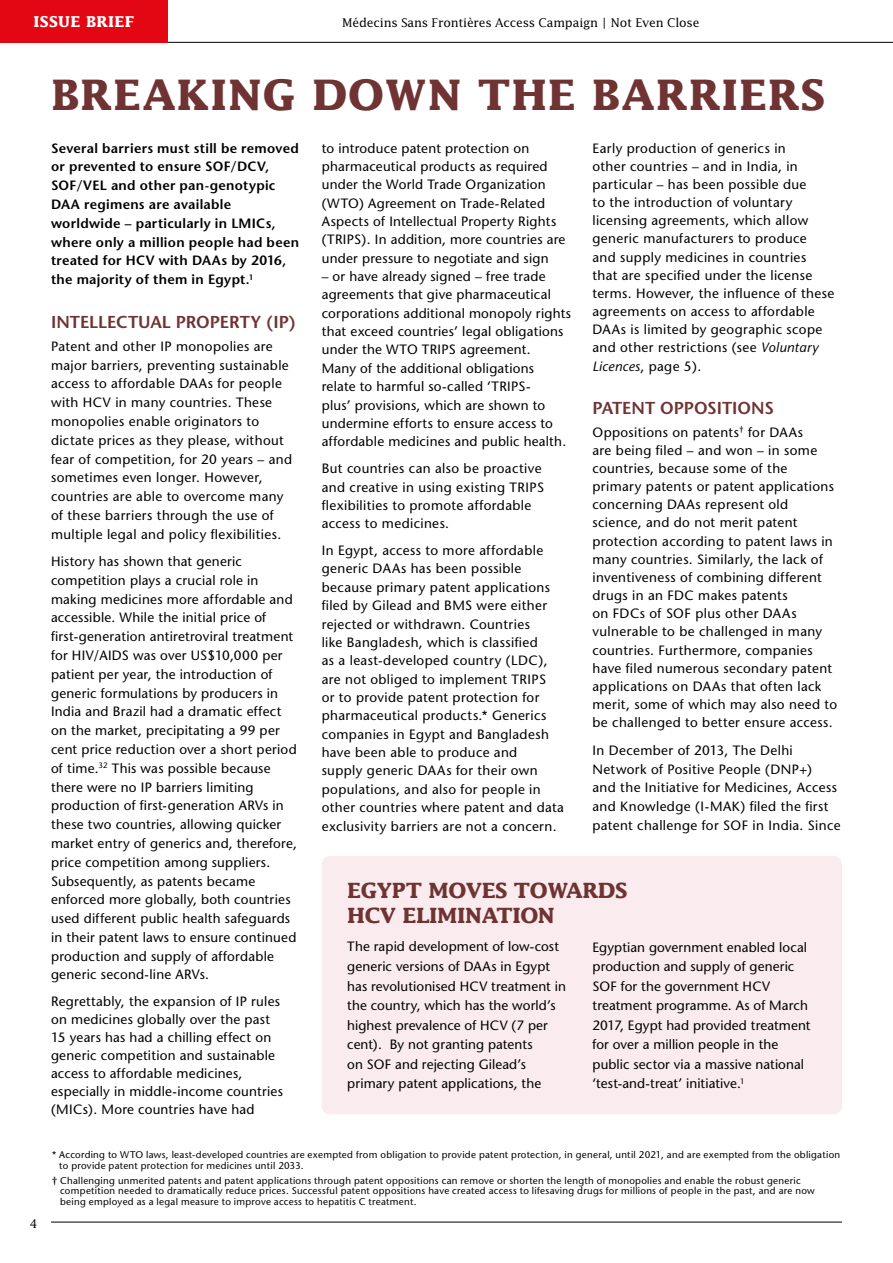
<style>
.page{position:relative;width:893px;height:1263px;background:#fff}
.page>*{position:absolute;margin:0;border:0;box-sizing:border-box;transform-origin:0 0}
.t1{font:700 42px "Lucida";letter-spacing:.02em;color:#6e3332}
.t2{font:700 21px/25.2px "Lucida";letter-spacing:-.02em;color:#6e3332}
.t3{font:600 17.25px "Stone Sans";color:#6e3332}
.t4{font:700 15px "Lucida";letter-spacing:.02em;color:#fff}
.t5{font:13.5px/18.3px "Stone Sans";letter-spacing:.02em;color:#000}
.t6{font:600 13.5px/18.8px "Stone Sans";letter-spacing:.02em;color:#000}
.t7{font:12px "Lucida";letter-spacing:-.015em;color:#000}
.t8{font:9.75px/10.5px "Stone Sans";letter-spacing:.03em;color:#000}
.s1{font-style:italic}
</style>
<div class="page">
<div style="left:322px;top:856px;width:520px;height:258px;background:#faecee;border-radius:9px"></div>
<hr style="left:0;top:42px;width:893px;height:1px;background:#000">
<hr style="left:51px;top:1222px;width:791px;height:1px;background:#000">
<div style="left:0;top:0;width:168px;height:43px;background:#e30613"></div>
<p class="t4" style="left:34px;top:13px;width:102px">ISSUE BRIEF</p>
<p class="t7" style="left:342px;top:15px;width:359px">Médecins Sans Frontières Access Campaign | Not Even Close</p>
<h1 class="t1" style="left:51px;top:69px;width:776px">BREAKING DOWN THE BARRIERS</h1>
<p class="t6" style="left:51px;top:138px;width:250px">Several barriers must still be removed or prevented to ensure SOF/DCV, SOF/VEL and other pan-genotypic DAA regimens are available worldwide – particularly in LMICs, where only a million people had been treated for HCV with DAAs by 2016, the majority of them in Egypt.<sup>1</sup></p>
<p class="t3" style="left:51px;top:311px;width:246px">INTELLECTUAL PROPERTY (IP)</p>
<p class="t5" style="left:51px;top:337px;width:243px;line-height:18.8px">Patent and other IP monopolies are major barriers, preventing sustainable access to affordable DAAs for people with HCV in many countries. These monopolies enable originators to dictate prices as they please, without fear of competition, for 20 years – and sometimes even longer. However, countries are able to overcome many of these barriers through the use of multiple legal and policy flexibilities.</p>
<p class="t5" style="left:51px;top:552px;width:247px;line-height:18.8px">History has shown that generic competition plays a crucial role in making medicines more affordable and accessible. While the initial price of first-generation antiretroviral treatment for HIV/AIDS was over US$10,000 per patient per year, the introduction of generic formulations by producers in India and Brazil had a dramatic effect on the market, precipitating a 99 per cent price reduction over a short period of time.<sup>32</sup> This was possible because there were no IP barriers limiting production of first-generation ARVs in these two countries, allowing quicker market entry of generics and, therefore, price competition among suppliers.<br>Subsequently, as patents became enforced more globally, both countries used different public health safeguards in their patent laws to ensure continued production and supply of affordable generic second-line ARVs.</p>
<p class="t5" style="left:51px;top:992px;width:234px">Regrettably, the expansion of IP rules on medicines globally over the past 15 years has had a chilling effect on generic competition and sustainable access to affordable medicines, especially in middle-income countries (MICs). More countries have had</p>
<p class="t5" style="left:322px;top:139px;width:245px">to introduce patent protection on pharmaceutical products as required under the World Trade Organization (WTO) Agreement on Trade-Related Aspects of Intellectual Property Rights (TRIPS). In addition, more countries are under pressure to negotiate and sign</p>
<p class="t5" style="left:322px;top:267px;width:251px">– or have already signed – free trade agreements that give pharmaceutical corporations additional monopoly rights that exceed countries’ legal obligations under the WTO TRIPS agreement.<br>Many of the additional obligations relate to harmful so-called ‘TRIPS-<br>plus’ provisions, which are shown to undermine efforts to ensure access to affordable medicines and public health.</p>
<p class="t5" style="left:322px;top:459px;width:224px">But countries can also be proactive and creative in using existing TRIPS flexibilities to promote affordable access to medicines.</p>
<p class="t5" style="left:322px;top:541px;width:244px">In Egypt, access to more affordable generic DAAs has been possible because primary patent applications filed by Gilead and BMS were either rejected or withdrawn. Countries<br>like Bangladesh, which is classified<br>as a least-developed country (LDC), are not obliged to implement TRIPS<br>or to provide patent protection for pharmaceutical products.* Generics companies in Egypt and Bangladesh have been able to produce and<br>supply generic DAAs for their own populations, and also for people in other countries where patent and data exclusivity barriers are not a concern.</p>
<p class="t5" style="left:592px;top:139px;width:243px">Early production of generics in<br>other countries – and in India, in particular – has been possible due<br>to the introduction of voluntary licensing agreements, which allow generic manufacturers to produce<br>and supply medicines in countries that are specified under the license terms. However, the influence of these agreements on access to affordable DAAs is limited by geographic scope and other restrictions (see <span class="s1">Voluntary Licences</span>, page 5).</p>
<p class="t3" style="left:592px;top:397px;width:183px">PATENT OPPOSITIONS</p>
<p class="t5" style="left:592px;top:423px;width:246px">Oppositions on patents<sup>†</sup> for DAAs<br>are being filed – and won – in some countries, because some of the primary patents or patent applications concerning DAAs represent old science, and do not merit patent protection according to patent laws in many countries. Similarly, the lack of inventiveness of combining different drugs in an FDC makes patents<br>on FDCs of SOF plus other DAAs vulnerable to be challenged in many countries. Furthermore, companies have filed numerous secondary patent applications on DAAs that often lack merit, some of which may also need to be challenged to better ensure access.</p>
<p class="t5" style="left:592px;top:740px;width:250px;line-height:18.9px">In December of 2013, The Delhi Network of Positive People (DNP+)<br>and the Initiative for Medicines, Access and Knowledge (I-MAK) filed the first patent challenge for SOF in India. Since</p>
<h2 class="t2" style="left:347px;top:877px;width:282px">EGYPT MOVES TOWARDS<br>HCV ELIMINATION</h2>
<p class="t5" style="left:347px;top:937px;width:220px;line-height:19.5px">The rapid development of low-cost generic versions of DAAs in Egypt has revolutionised HCV treatment in the country, which has the world’s highest prevalence of HCV (7 per cent). By not granting patents<br>on SOF and rejecting Gilead’s primary patent applications, the</p>
<p class="t5" style="left:592px;top:937px;width:220px;line-height:19.5px">Egyptian government enabled local production and supply of generic<br>SOF for the government HCV treatment programme. As of March<br>2017, Egypt had provided treatment for over a million people in the public sector via a massive national ‘test-and-treat’ initiative.<sup>1</sup></p>
<p class="t7" style="left:30px;top:1216px;width:9px">4</p>
<p class="t8" style="left:59px;top:1150px;width:782px;text-indent:-7px">* According to WTO laws, least-developed countries are exempted from obligation to provide patent protection, in general, until 2021, and are exempted from the obligation to provide patent protection for medicines until 2033.</p>
<p class="t8" style="left:60px;top:1175px;width:756px;text-indent:-8px">† Challenging unmerited patents and patent applications through patent oppositions can remove or shorten the length of monopolies and enable the robust generic competition needed to dramatically reduce prices. Successful patent oppositions have created access to lifesaving drugs for millions of people in the past, and are now being employed as a legal measure to improve access to hepatitis C treatment.</p>
</div>
